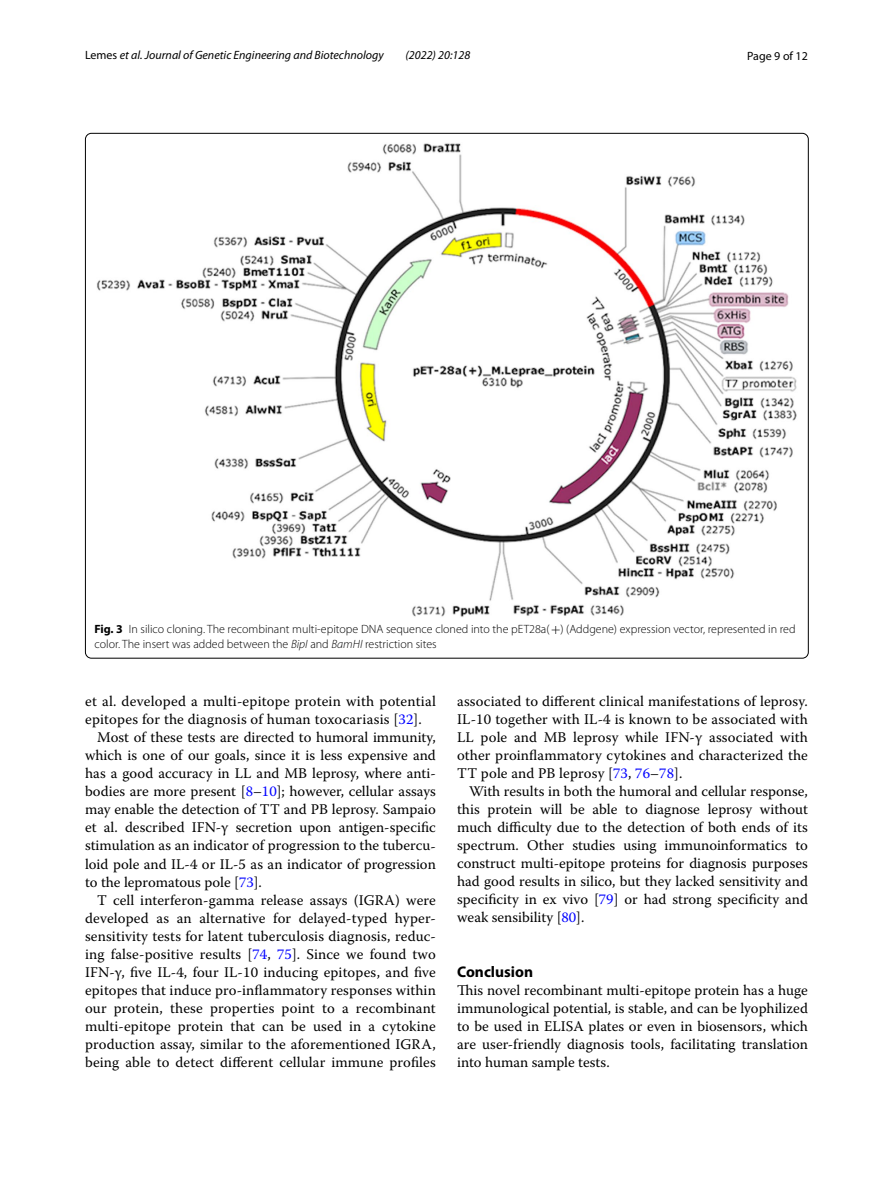
<style>
.page{position:relative;width:893px;height:1187px;background:#fff}
.page>*{position:absolute;margin:0;border:0;box-sizing:border-box;transform-origin:0 0}
.t1{font:700 15.45px "Myriad Pro";color:#000}
.t2{font:14.7px/18px "Warnock Pro";letter-spacing:.01em;color:#000;text-align:justify}
.t3{font:300 12px/15px "Myriad Pro";color:#000}
.t4{font:italic 12px "Myriad Pro";color:#000}
.t5{font:12px "Myriad Pro";color:#000}
.s1{font-style:normal}
.s2{font-weight:700}
.s3{font-family:"MTSY";font-weight:400}
.s4{font-style:italic}
.s5{color:#00f}
</style>
<div class="page">
<img style="left:97px;top:143px;width:700px;height:474px">
<p class="t4" style="left:85px;top:48px;width:300px"><span class="s1">Lemes</span> et al. Journal of Genetic Engineering and Biotechnology</p>
<p class="t4" style="left:406px;top:48px;width:66px">(2022) 20:128</p>
<p class="t5" style="left:747px;top:48px;width:62px">Page 9 of 12</p>
<p class="t3" style="left:94px;top:621px;width:703px"><span class="s2">Fig. 3</span> In silico cloning. The recombinant multi-epitope DNA sequence cloned into the pET28a(<span class="s3">+</span>) (Addgene) expression vector, represented in red color. The insert was added between the <span class="s4">BipI</span> and <span class="s4">BamHI</span> restriction sites</p>
<p class="t2" style="left:85px;top:692px;width:352px">et al. developed a multi-epitope protein with potential</p>
<p class="t2" style="left:85px;top:710px;width:338px">epitopes for the diagnosis of human toxocariasis [<span class="s5">32</span>].</p>
<p class="t2" style="left:97px;top:728px;width:340px">Most of these tests are directed to humoral immunity,</p>
<p class="t2" style="left:85px;top:746px;width:352px">which is one of our goals, since it is less expensive and</p>
<p class="t2" style="left:85px;top:764px;width:352px">has a good accuracy in LL and MB leprosy, where anti-</p>
<p class="t2" style="left:85px;top:782px;width:352px">bodies are more present [<span class="s5">8</span>–<span class="s5">10</span>]; however, cellular assays</p>
<p class="t2" style="left:85px;top:800px;width:352px">may enable the detection of TT and PB leprosy. Sampaio</p>
<p class="t2" style="left:85px;top:818px;width:352px">et al. described IFN-γ secretion upon antigen-specific</p>
<p class="t2" style="left:85px;top:836px;width:352px">stimulation as an indicator of progression to the tubercu-</p>
<p class="t2" style="left:85px;top:854px;width:352px">loid pole and IL-4 or IL-5 as an indicator of progression</p>
<p class="t2" style="left:85px;top:872px;width:178px">to the lepromatous pole [<span class="s5">73</span>].</p>
<p class="t2" style="left:97px;top:890px;width:340px">T cell interferon-gamma release assays (IGRA) were</p>
<p class="t2" style="left:85px;top:908px;width:352px">developed as an alternative for delayed-typed hyper-</p>
<p class="t2" style="left:85px;top:926px;width:352px">sensitivity tests for latent tuberculosis diagnosis, reduc-</p>
<p class="t2" style="left:85px;top:944px;width:352px">ing false-positive results [<span class="s5">74</span>, <span class="s5">75</span>]. Since we found two</p>
<p class="t2" style="left:85px;top:962px;width:352px">IFN-γ, five IL-4, four IL-10 inducing epitopes, and five</p>
<p class="t2" style="left:85px;top:980px;width:352px">epitopes that induce pro-inflammatory responses within</p>
<p class="t2" style="left:85px;top:998px;width:352px">our protein, these properties point to a recombinant</p>
<p class="t2" style="left:85px;top:1016px;width:352px">multi-epitope protein that can be used in a cytokine</p>
<p class="t2" style="left:85px;top:1034px;width:352px">production assay, similar to the aforementioned IGRA,</p>
<p class="t2" style="left:85px;top:1052px;width:352px">being able to detect different cellular immune profiles</p>
<p class="t2" style="left:457px;top:692px;width:352px">associated to different clinical manifestations of leprosy.<br>IL-10 together with IL-4 is known to be associated with LL pole and MB leprosy while IFN-γ associated with other proinflammatory cytokines and characterized the TT pole and PB leprosy [<span class="s5">73</span>, <span class="s5">76</span>–<span class="s5">78</span>].</p>
<p class="t2" style="left:457px;top:782px;width:352px;text-indent:12px">With results in both the humoral and cellular response, this protein will be able to diagnose leprosy without much difficulty due to the detection of both ends of its spectrum. Other studies using immunoinformatics to construct multi-epitope proteins for diagnosis purposes had good results in silico, but they lacked sensitivity and specificity in ex vivo [<span class="s5">79</span>] or had strong specificity and weak sensibility [<span class="s5">80</span>].</p>
<p class="t1" style="left:457px;top:961px;width:77px">Conclusion</p>
<p class="t2" style="left:457px;top:981px;width:352px">This novel recombinant multi-epitope protein has a huge immunological potential, is stable, and can be lyophilized to be used in ELISA plates or even in biosensors, which are user-friendly diagnosis tools, facilitating translation into human sample tests.</p>
</div>
